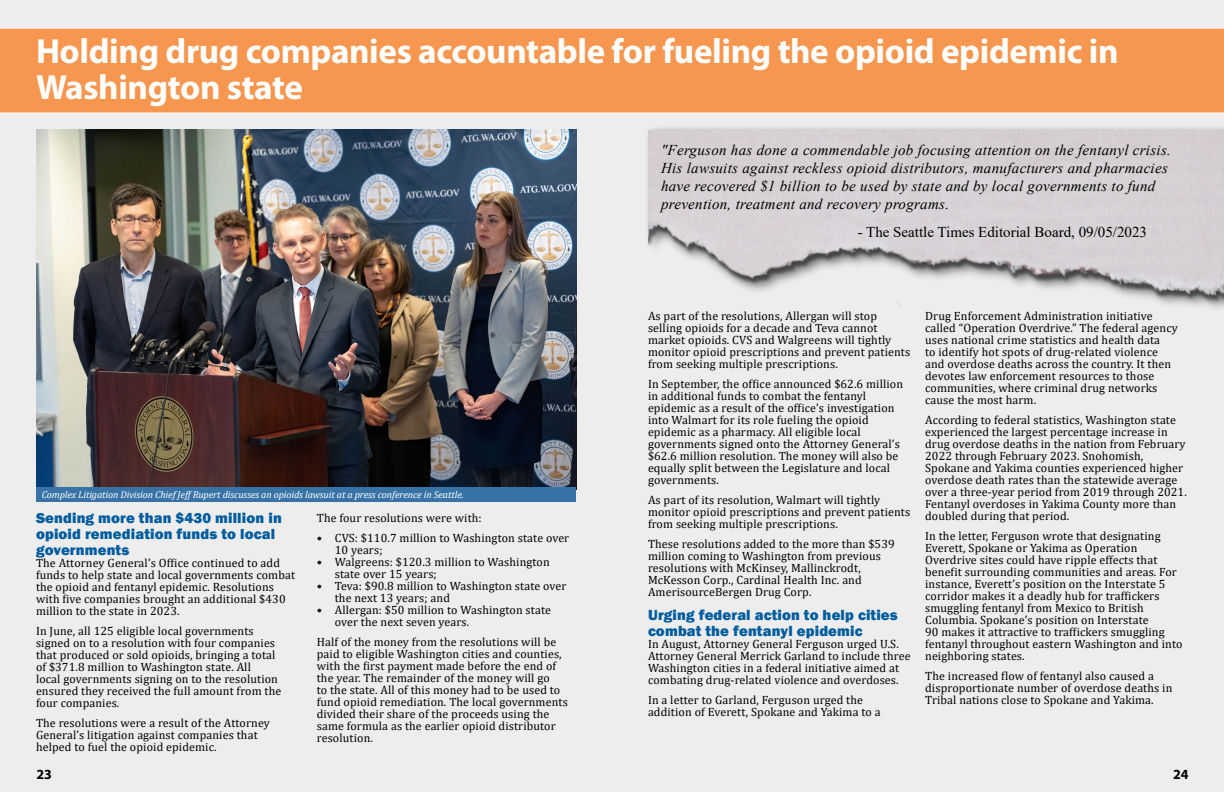
<style>
.page{position:relative;width:1224px;height:792px;background:#ededee}
.page>*{position:absolute;margin:0;border:0;box-sizing:border-box;transform-origin:0 0}
.t1{font:700 35px/36px "Myriad Pro";letter-spacing:-.01em;color:#fff}
.t2{font:italic 15px/18px "Times New Roman";letter-spacing:.02em;color:#000}
.Entry_Header{font:800 15px/16px "Franklin Gothic";letter-spacing:.01em;color:#005c9d}
.t3{font:15px "Times New Roman";color:#000}
.t4{font:14px "Myriad Variable Concept";color:#000}
.Main_Paragraph{font:12px/12px "Cambria";letter-spacing:.01em;color:#000}
.t5{font:italic 10px "Cambria";letter-spacing:-.01em;color:#fff}
</style>
<div class="page">
<div style="left:0;top:28px;width:1224px;height:85px;background:#f7964e"></div>
<img style="left:36px;top:129px;width:540px;height:358px">
<div style="left:36px;top:487px;width:540px;height:15px;background:#3773a6"></div>
<div style="left:644px;top:124px;width:580px;height:191px;background:#000;opacity:.75"></div>
<img style="left:648px;top:130px;width:576px;height:176px">
<p class="t1" style="left:36px;top:33px;width:1084px">Holding drug companies accountable for fueling the opioid epidemic in<br>Washington state</p>
<p class="t2" style="left:661px;top:141px;width:511px">"Ferguson has done a commendable job focusing attention on the fentanyl crisis.<br>His lawsuits against reckless opioid distributors, manufacturers and pharmacies have recovered $1 billion to be used by state and by local governments to fund prevention, treatment and recovery programs.</p>
<p class="t5" style="left:42px;top:487px;width:424px">Complex Litigation Division Chief Jeff Rupert discusses an opioids lawsuit at a press conference in Seattle.</p>
<p class="Entry_Header" style="left:36px;top:510px;width:247px">Sending more than $430 million in opioid remediation funds to local governments</p>
<p class="Main_Paragraph" style="left:36px;top:557px;width:261px">The Attorney General’s Office continued to add funds to help state and local governments combat the opioid and fentanyl epidemic. Resolutions with five companies brought an additional $430 million to the state in 2023.</p>
<p class="Main_Paragraph" style="left:36px;top:625px;width:247px">In June, all 125 eligible local governments signed on to a resolution with four companies that produced or sold opioids, bringing a total of $371.8 million to Washington state. All<br>local governments signing on to the resolution ensured they received the full amount from the four companies.</p>
<p class="Main_Paragraph" style="left:36px;top:717px;width:235px">The resolutions were a result of the Attorney<br>General’s litigation against companies that helped to fuel the opioid epidemic.</p>
<p class="Main_Paragraph" style="left:317px;top:512px;width:166px">The four resolutions were with:</p>
<p class="Main_Paragraph" style="left:335px;top:532px;width:236px;text-indent:-18px">• CVS: $110.7 million to Washington state over<br>10 years;</p>
<p class="Main_Paragraph" style="left:335px;top:556px;width:217px;text-indent:-18px">• Walgreens: $120.3 million to Washington state over 15 years;</p>
<p class="Main_Paragraph" style="left:335px;top:580px;width:233px;text-indent:-18px">• Teva: $90.8 million to Washington state over the next 13 years; and</p>
<p class="Main_Paragraph" style="left:335px;top:604px;width:218px;text-indent:-18px">• Allergan: $50 million to Washington state over the next seven years.</p>
<p class="Main_Paragraph" style="left:317px;top:636px;width:253px">Half of the money from the resolutions will be paid to eligible Washington cities and counties, with the first payment made before the end of the year. The remainder of the money will go<br>to the state. All of this money had to be used to fund opioid remediation. The local governments divided their share of the proceeds using the same formula as the earlier opioid distributor resolution.</p>
<p class="t3" style="left:858px;top:221px;width:291px">- The Seattle Times Editorial Board, 09/05/2023</p>
<p class="Main_Paragraph" style="left:648px;top:310px;width:264px">As part of the resolutions, Allergan will stop selling opioids for a decade and Teva cannot market opioids. CVS and Walgreens will tightly monitor opioid prescriptions and prevent patients from seeking multiple prescriptions.</p>
<p class="Main_Paragraph" style="left:648px;top:378px;width:257px">In September, the office announced $62.6 million in additional funds to combat the fentanyl epidemic as a result of the office’s investigation into Walmart for its role fueling the opioid epidemic as a pharmacy. All eligible local governments signed onto the Attorney General’s $62.6 million resolution. The money will also be equally split between the Legislature and local governments.</p>
<p class="Main_Paragraph" style="left:648px;top:494px;width:264px">As part of its resolution, Walmart will tightly monitor opioid prescriptions and prevent patients from seeking multiple prescriptions.</p>
<p class="Main_Paragraph" style="left:648px;top:538px;width:248px">These resolutions added to the more than $539 million coming to Washington from previous resolutions with McKinsey, Mallinckrodt, McKesson Corp., Cardinal Health Inc. and AmerisourceBergen Drug Corp.</p>
<p class="Entry_Header" style="left:648px;top:607px;width:251px">Urging federal action to help cities combat the fentanyl epidemic</p>
<p class="Main_Paragraph" style="left:648px;top:638px;width:264px">In August, Attorney General Ferguson urged U.S.<br>Attorney General Merrick Garland to include three Washington cities in a federal initiative aimed at combating drug-related violence and overdoses.</p>
<p class="Main_Paragraph" style="left:648px;top:694px;width:234px">In a letter to Garland, Ferguson urged the addition of Everett, Spokane and Yakima to a</p>
<p class="Main_Paragraph" style="left:925px;top:310px;width:254px">Drug Enforcement Administration initiative called “Operation Overdrive.” The federal agency uses national crime statistics and health data<br>to identify hot spots of drug-related violence and overdose deaths across the country. It then devotes law enforcement resources to those communities, where criminal drug networks cause the most harm.</p>
<p class="Main_Paragraph" style="left:925px;top:414px;width:263px">According to federal statistics, Washington state experienced the largest percentage increase in drug overdose deaths in the nation from February 2022 through February 2023. Snohomish, Spokane and Yakima counties experienced higher overdose death rates than the statewide average over a three-year period from 2019 through 2021.<br>Fentanyl overdoses in Yakima County more than doubled during that period.</p>
<p class="Main_Paragraph" style="left:925px;top:530px;width:259px">In the letter, Ferguson wrote that designating Everett, Spokane or Yakima as Operation Overdrive sites could have ripple effects that benefit surrounding communities and areas. For instance, Everett’s position on the Interstate 5 corridor makes it a deadly hub for traffickers smuggling fentanyl from Mexico to British Columbia. Spokane’s position on Interstate<br>90 makes it attractive to traffickers smuggling fentanyl throughout eastern Washington and into neighboring states.</p>
<p class="Main_Paragraph" style="left:925px;top:670px;width:249px">The increased flow of fentanyl also caused a disproportionate number of overdose deaths in<br>Tribal nations close to Spokane and Yakima.</p>
<p class="t4" style="left:36px;top:766px;width:17px">23</p>
<p class="t4" style="left:1173px;top:766px;width:17px">24</p>
</div>
